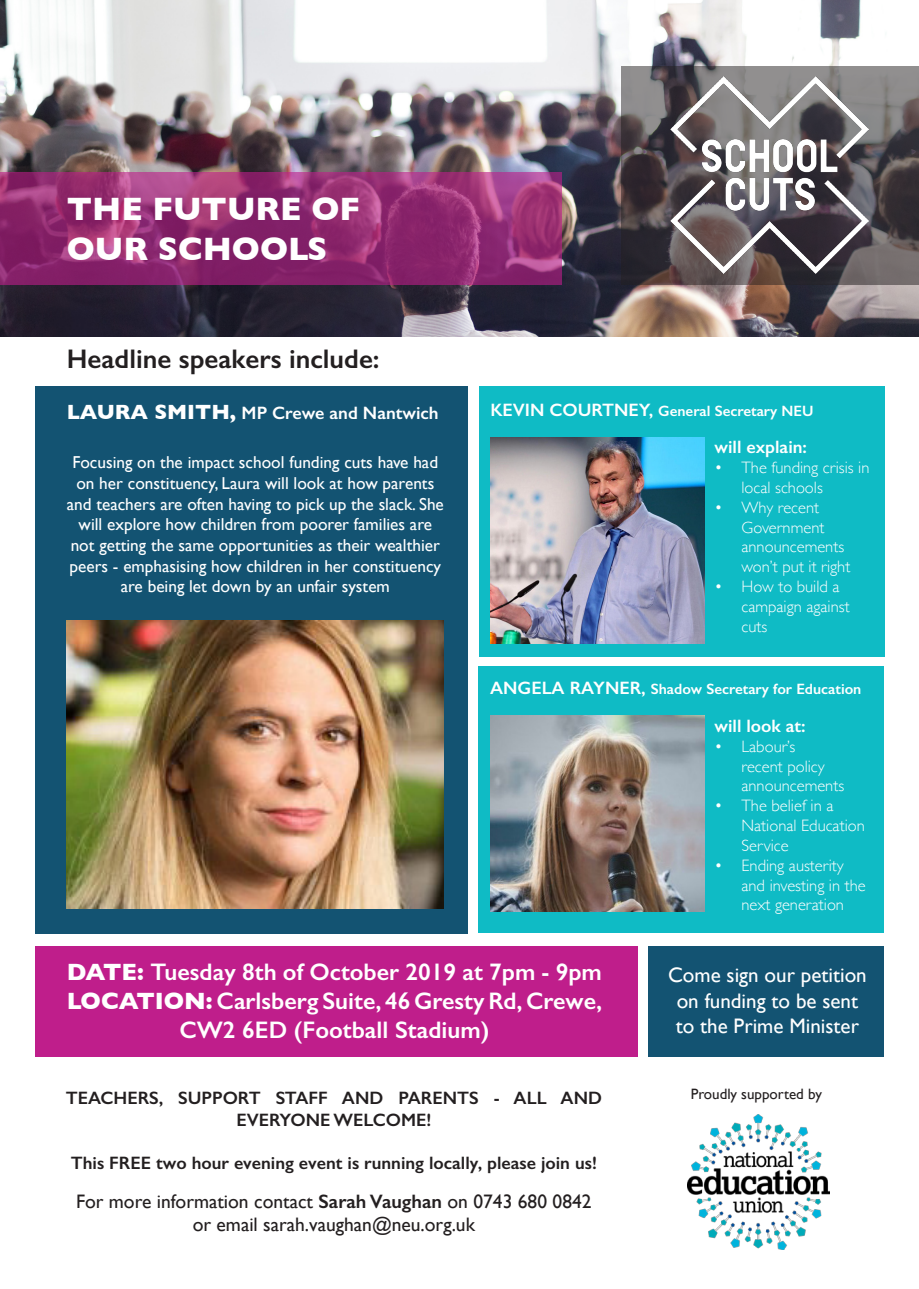
<style>
.page{position:relative;width:919px;height:1289px;background:#fff}
.page>*{position:absolute;margin:0;border:0;box-sizing:border-box;transform-origin:0 0}
.t1{font:700 33px "Gill Sans";color:#fff}
.t2{font:600 27px "Gill Sans";color:#231f20}
.t3{font:600 24px "Gill Sans";color:#fff}
.t4{font:21px/25.2px "Gill Sans";color:#fff;text-align:center}
.t5{font:19.5px/23.4px "Gill Sans";color:#231f20;text-align:center}
.t6{font:600 18px/21.6px "Gill Sans";color:#231f20;text-align:center}
.t7{font:600 18px "Gill Sans";color:#fff}
.t8{font:17.25px/20.7px "Gill Sans";color:#fff;text-align:center}
.t9{font:300 16.5px/19.8px "Gill Sans";color:#fff}
.t10{font:600 15px "Gill Sans";color:#fff}
.t11{font:15px "Gill Sans";color:#231f20}
.s1{font-weight:700;font-size:21px}
.s2{font-style:inherit}
.s3{font-size:18px}
.s4{font-weight:700}
.s5{font-weight:600}
</style>
<div class="page">
<img style="left:0;top:0;width:918px;height:336px">
<div style="left:35px;top:386px;width:433px;height:547px;background:#135372"></div>
<div style="left:35px;top:946px;width:603px;height:111px;background:#bf1e8b"></div>
<svg style="left:0;top:172px;width:562px;height:112px;background:#932d72"></svg>
<div style="left:478px;top:666px;width:406px;height:267px;background:#0fbbc5"></div>
<div style="left:478px;top:386px;width:406px;height:270px;background:#0fbbc5"></div>
<svg style="left:621px;top:66px;width:297px;height:218px;background:#5a5457"></svg>
<img style="left:687px;top:1114px;width:142px;height:135px">
<img style="left:67px;top:620px;width:377px;height:288px">
<img style="left:490px;top:715px;width:214px;height:196px">
<img style="left:490px;top:437px;width:214px;height:207px">
<img style="left:670px;top:76px;width:197px;height:198px">
<div style="left:648px;top:946px;width:236px;height:111px;background:#135372"></div>
<p class="t1" style="left:67px;top:183px;width:295px">THE FUTURE OF</p>
<p class="t1" style="left:67px;top:223px;width:262px">OUR SCHOOLS</p>
<p class="t2" style="left:67px;top:343px;width:314px">Headline speakers include:</p>
<p class="t7" style="left:67px;top:402px;width:373px"><span class="s1">LAURA SMITH,</span> <span class="s2">MP</span> Crewe and Nantwich</p>
<p class="t8" style="left:67px;top:452px;width:378px">Focusing on the impact school funding cuts have had on her constituency, Laura will look at how parents and teachers are often having to pick up the slack. She will explore how children from poorer families are not getting the same opportunities as their wealthier peers - emphasising how children in her constituency are being let down by an unfair system</p>
<p class="t10" style="left:490px;top:401px;width:325px"><span class="s3">KEVIN COURTNEY,</span> General Secretary NEU</p>
<p class="t7" style="left:714px;top:436px;width:94px">will explain:</p>
<p class="t9" style="left:741px;top:457px;width:129px;text-indent:-27px">• The funding crisis in local schools</p>
<p class="t9" style="left:741px;top:496px;width:110px;text-indent:-27px">• Why recent<br>Government announcements won’t put it right</p>
<p class="t9" style="left:741px;top:576px;width:110px;text-indent:-27px">• How to build a campaign against cuts</p>
<p class="t10" style="left:490px;top:680px;width:373px"><span class="s3">ANGELA RAYNER,</span> Shadow Secretary for Education</p>
<p class="t7" style="left:714px;top:715px;width:93px">will look at:</p>
<p class="t9" style="left:741px;top:735px;width:104px;text-indent:-27px">• Labour’s<br>recent policy announcements</p>
<p class="t9" style="left:741px;top:795px;width:125px;text-indent:-27px">• The belief in a<br>National Education<br>Service</p>
<p class="t9" style="left:741px;top:854px;width:126px;text-indent:-27px">• Ending austerity and investing in the next generation</p>
<p class="t3" style="left:67px;top:957px;width:536px"><span class="s4">DATE:</span> Tuesday 8th of October 2019 at 7pm - 9pm</p>
<p class="t3" style="left:67px;top:986px;width:536px"><span class="s4">LOCATION:</span> Carlsberg Suite, 46 Gresty Rd, Crewe,</p>
<p class="t3" style="left:179px;top:1014px;width:311px">CW2 6ED (Football Stadium)</p>
<p class="t6" style="left:66px;top:1087px;width:537px">TEACHERS, SUPPORT STAFF AND PARENTS - ALL AND<br>EVERYONE WELCOME!</p>
<p class="t6" style="left:71px;top:1151px;width:527px">This FREE two hour evening event is running locally, please join us!</p>
<p class="t5" style="left:76px;top:1189px;width:517px">For more information contact <span class="s5">Sarah Vaughan</span> on 0743 680 0842 or email sarah.vaughan@neu.org.uk</p>
<p class="t4" style="left:668px;top:962px;width:200px">Come sign our petition on funding to be sent to the Prime Minister</p>
<p class="t11" style="left:690px;top:1085px;width:133px">Proudly supported by</p>
</div>
